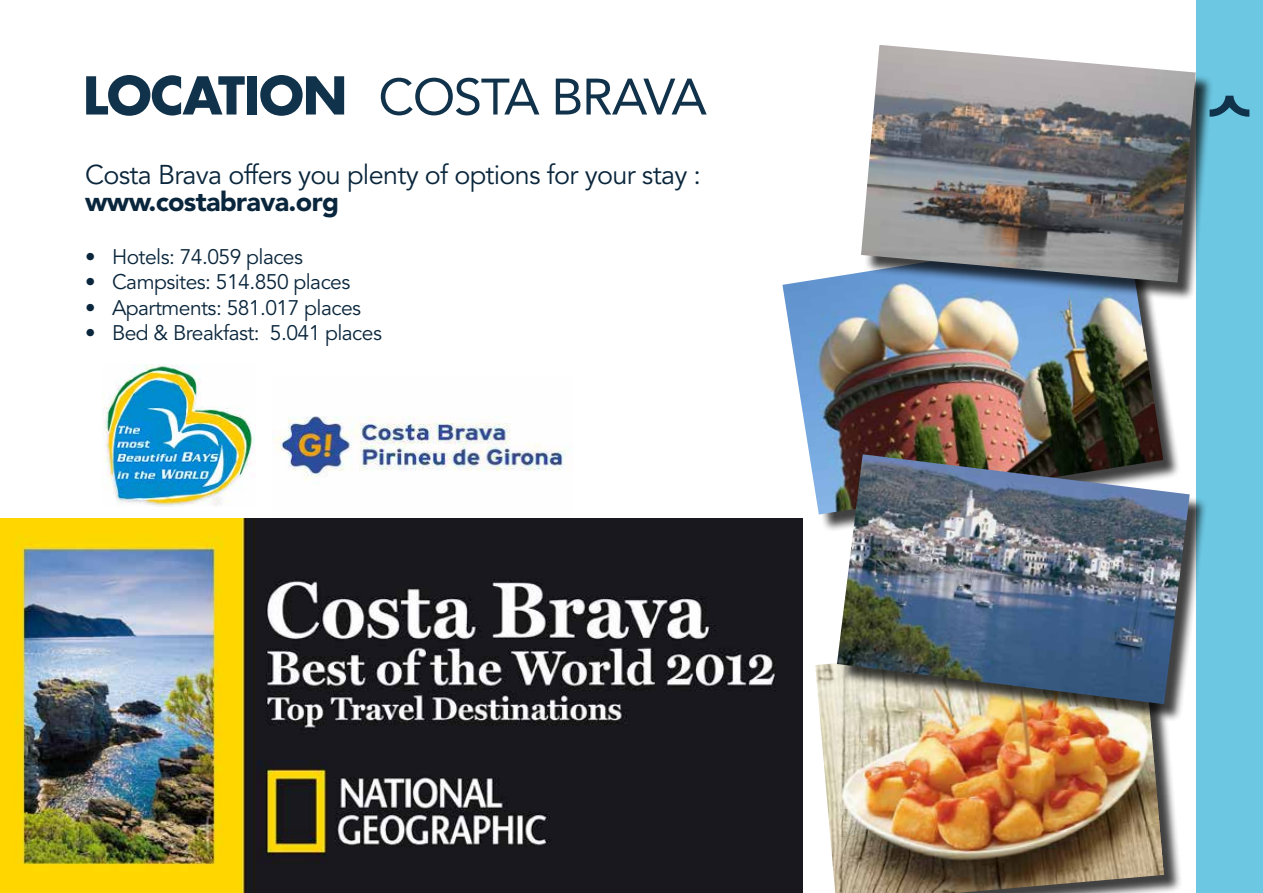
<style>
.page{position:relative;width:1263px;height:893px;background:#fff}
.page>*{position:absolute;margin:0;border:0;box-sizing:border-box;transform-origin:0 0}
.t1{font:50.7px "Avenir";letter-spacing:-.025em;color:#11324b}
.t2{font:27px "Avenir LT Std";letter-spacing:-.025em;color:#0a263c}
.t3{font:900 27px "Avenir LT Std";letter-spacing:-.025em;color:#0a263c}
.t4{font:21px "Avenir LT Std";letter-spacing:-.025em;color:#0a263c}
.s1{font-family:"Futura Std";font-weight:700}
</style>
<div class="page">
<div style="left:818px;top:639px;width:364px;height:254px;background:#000;opacity:.75"></div>
<img style="left:815px;top:639px;width:349px;height:254px">
<div style="left:1196px;top:0;width:67px;height:893px;background:#6cc7e2"></div>
<svg style="left:1214px;top:96px;width:35px;height:21px"></svg>
<img style="left:0;top:519px;width:802px;height:374px">
<img style="left:103px;top:364px;width:152px;height:143px">
<img style="left:274px;top:416px;width:292px;height:65px">
<div style="left:785px;top:233px;width:397px;height:300px;background:#000;opacity:.75"></div>
<img style="left:782px;top:233px;width:381px;height:281px">
<div style="left:863px;top:47px;width:351px;height:254px;background:#000;opacity:.75"></div>
<img style="left:861px;top:45px;width:335px;height:238px">
<div style="left:840px;top:457px;width:367px;height:265px;background:#000;opacity:.75"></div>
<img style="left:837px;top:454px;width:353px;height:250px">
<h1 class="t1" style="left:83px;top:56px;width:625px"><span class="s1">LOCATION</span> COSTA BRAVA</h1>
<p class="t2" style="left:85px;top:159px;width:617px">Costa Brava offers you plenty of options for your stay :</p>
<p class="t3" style="left:85px;top:185px;width:255px">www.costabrava.org</p>
<p class="t4" style="left:85px;top:244px;width:220px">• Hotels: 74.059 places</p>
<p class="t4" style="left:85px;top:270px;width:267px">• Campsites: 514.850 places</p>
<p class="t4" style="left:85px;top:295px;width:278px">• Apartments: 581.017 places</p>
<p class="t4" style="left:85px;top:321px;width:298px">• Bed &amp; Breakfast: 5.041 places</p>
</div>
